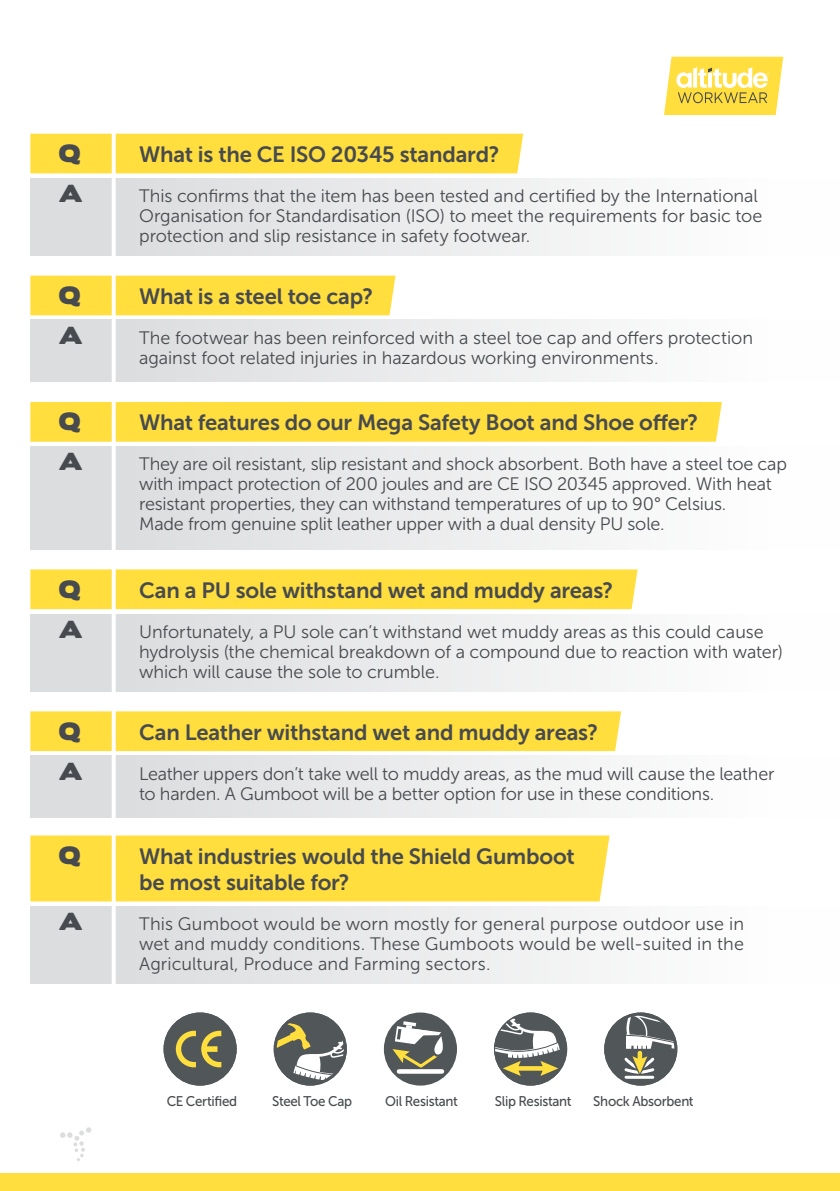
<style>
.page{position:relative;width:840px;height:1191px;background:#fff}
.page>*{position:absolute;margin:0;border:0;box-sizing:border-box;transform-origin:0 0}
.t1{font:22px/25.4px "Museo Sans 700";letter-spacing:-.01em;color:#474a4e}
.t2{font:22px "Boris Black Bloxx";color:#474a4e}
.t3{font:18px/20px "Museo Sans 300";letter-spacing:-.01em;color:#474a4e}
.t4{font:14px "Museo Sans 500";letter-spacing:-.02em;color:#474a4e;scale:.95 1}
</style>
<div class="page">
<svg style="left:60px;top:1127px;width:31px;height:34px"></svg>
<svg style="left:273px;top:1012px;width:73px;height:73px"></svg>
<div style="left:30px;top:835px;width:579px;height:66px;background:#ffde3d"></div>
<div style="left:30px;top:134px;width:493px;height:39px;background:#ffde3d"></div>
<div style="left:30px;top:569px;width:607px;height:40px;background:#ffde3d"></div>
<div style="left:30px;top:711px;width:590px;height:40px;background:#ffde3d"></div>
<div style="left:30px;top:402px;width:691px;height:40px;background:#ffde3d"></div>
<div style="left:30px;top:276px;width:365px;height:39px;background:#ffde3d"></div>
<div style="left:30px;top:178px;width:809px;height:78px;background:linear-gradient(to right,#d8d9dc,#fff)"></div>
<div style="left:30px;top:614px;width:809px;height:77px;background:linear-gradient(to right,#d8d9dc,#fff)"></div>
<div style="left:30px;top:906px;width:809px;height:77px;background:linear-gradient(to right,#d8d9dc,#fff)"></div>
<div style="left:30px;top:755px;width:809px;height:62px;background:linear-gradient(to right,#d8d9dc,#fff)"></div>
<div style="left:30px;top:446px;width:809px;height:103px;background:linear-gradient(to right,#d8d9dc,#fff)"></div>
<div style="left:30px;top:320px;width:809px;height:62px;background:linear-gradient(to right,#d8d9dc,#fff)"></div>
<hr style="left:112px;top:17px;width:4px;height:1092px;background:#fff">
<svg style="left:163px;top:1012px;width:73px;height:73px"></svg>
<svg style="left:383px;top:1012px;width:74px;height:73px"></svg>
<svg style="left:604px;top:1012px;width:73px;height:73px"></svg>
<svg style="left:494px;top:1012px;width:73px;height:73px"></svg>
<div style="left:0;top:1174px;width:839px;height:17px;background:#ffde3d"></div>
<svg style="left:664px;top:57px;width:118px;height:58px"></svg>
<p class="t2" style="left:59px;top:137px;width:23px">Q</p>
<p class="t1" style="left:139px;top:142px;width:361px">What is the CE ISO 20345 standard?</p>
<p class="t2" style="left:59px;top:177px;width:25px">A</p>
<p class="t3" style="left:139px;top:186px;width:624px">This confirms that the item has been tested and certified by the International<br>Organisation for Standardisation (ISO) to meet the requirements for basic toe protection and slip resistance in safety footwear.</p>
<p class="t2" style="left:59px;top:279px;width:23px">Q</p>
<p class="t1" style="left:139px;top:284px;width:235px">What is a steel toe cap?</p>
<p class="t2" style="left:59px;top:319px;width:25px">A</p>
<p class="t3" style="left:139px;top:328px;width:615px">The footwear has been reinforced with a steel toe cap and offers protection against foot related injuries in hazardous working environments.</p>
<p class="t2" style="left:59px;top:405px;width:23px">Q</p>
<p class="t1" style="left:139px;top:410px;width:560px">What features do our Mega Safety Boot and Shoe offer?</p>
<p class="t2" style="left:59px;top:445px;width:25px">A</p>
<p class="t3" style="left:139px;top:454px;width:649px">They are oil resistant, slip resistant and shock absorbent. Both have a steel toe cap with impact protection of 200 joules and are CE ISO 20345 approved. With heat resistant properties, they can withstand temperatures of up to 90° Celsius.<br>Made from genuine split leather upper with a dual density PU sole.</p>
<p class="t2" style="left:59px;top:572px;width:23px">Q</p>
<p class="t1" style="left:139px;top:577px;width:475px">Can a PU sole withstand wet and muddy areas?</p>
<p class="t2" style="left:59px;top:612px;width:25px">A</p>
<p class="t3" style="left:139px;top:622px;width:645px">Unfortunately, a PU sole can’t withstand wet muddy areas as this could cause hydrolysis (the chemical breakdown of a compound due to reaction with water) which will cause the sole to crumble.</p>
<p class="t2" style="left:59px;top:714px;width:23px">Q</p>
<p class="t1" style="left:139px;top:719px;width:460px">Can Leather withstand wet and muddy areas?</p>
<p class="t2" style="left:59px;top:754px;width:25px">A</p>
<p class="t3" style="left:139px;top:763px;width:636px">Leather uppers don’t take well to muddy areas, as the mud will cause the leather to harden. A Gumboot will be a better option for use in these conditions.</p>
<p class="t2" style="left:59px;top:839px;width:23px">Q</p>
<p class="t1" style="left:139px;top:844px;width:437px">What industries would the Shield Gumboot be most suitable for?</p>
<p class="t2" style="left:59px;top:904px;width:25px">A</p>
<p class="t3" style="left:139px;top:913px;width:606px;text-align:justify">This Gumboot would be worn mostly for general purpose outdoor use in wet and muddy conditions. These Gumboots would be well-suited in the Agricultural, Produce and Farming sectors.</p>
<p class="t4" style="left:167px;top:1093px;width:76px">CE Certified</p>
<p class="t4" style="left:272px;top:1093px;width:86px">Steel Toe Cap</p>
<p class="t4" style="left:385px;top:1093px;width:78px">Oil Resistant</p>
<p class="t4" style="left:494px;top:1093px;width:82px">Slip Resistant</p>
<p class="t4" style="left:593px;top:1093px;width:107px">Shock Absorbent</p>
</div>
